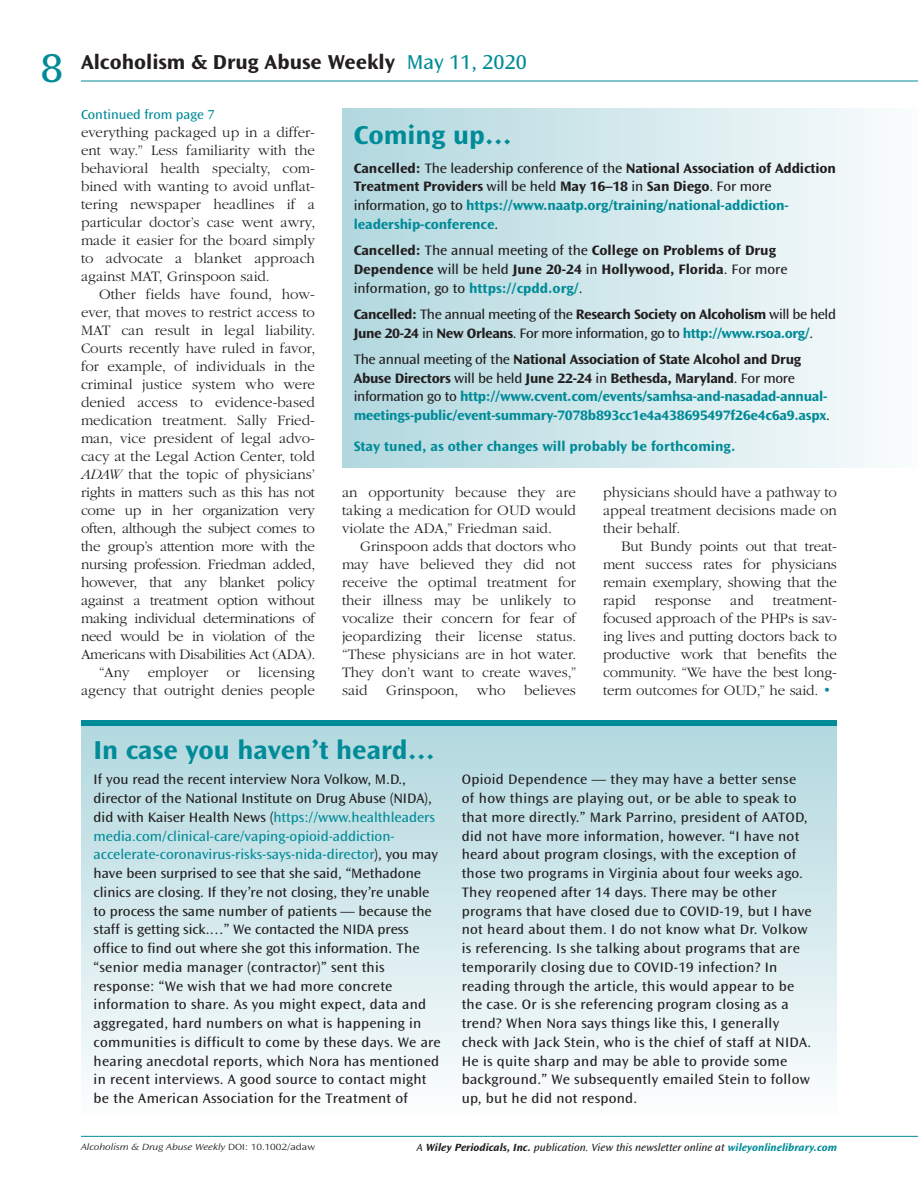
<style>
.page{position:relative;width:918px;height:1188px;background:#fff}
.page>*{position:absolute;margin:0;border:0;box-sizing:border-box;transform-origin:0 0}
.t1{font:semi-expanded 42px "Ocean Sans Std";color:#008b98}
.t2{font:700 semi-expanded 27px "Ocean Sans Std";color:#008b98}
.t3{font:700 semi-expanded 21px "Ocean Sans Std";color:#231f20}
.t4{font:300 15px/18px "ITC Garamond Std";color:#231f20;text-align:justify}
.t5{font:semi-expanded 14.25px/18.8px "Ocean Sans Std";color:#231f20}
.t6{font:semi-expanded 14.25px/18.8px "Ocean Sans Std";letter-spacing:.02em;color:#231f20}
.t7{font:700 semi-expanded 14.25px/18.8px "Ocean Sans Std";letter-spacing:-.01em;color:#231f20}
.t8{font:700 semi-expanded 14.25px/18.8px "Ocean Sans Std";letter-spacing:-.02em;color:#008b98}
.t9{font:semi-expanded 14.25px/18.8px "Ocean Sans Std";letter-spacing:-.03em;color:#231f20}
.t10{font:700 semi-expanded 14.25px "Ocean Sans Std";color:#008b98}
.t11{font:semi-expanded 13.5px "Ocean Sans Std";color:#008b98}
.t12{font:italic semi-expanded 10.8px "Ocean Sans Std";color:#231f20}
.t13{font:italic 300 expanded 9.3px "Ocean Sans Std";color:#231f20}
.s1{font-weight:400;color:#008b98}
.s2{font-style:italic}
.s3{font-weight:400}
.s4{color:#008b98}
.s5{font-weight:700}
.s6{font-weight:700;color:#008b98}
.s7{font-weight:400;color:#231f20}
.s8{color:#231f20}
.s9{font-style:normal}
</style>
<div class="page">
<hr style="left:81px;top:81px;width:837px;height:1px;background:#008b98">
<hr style="left:81px;top:1136px;width:837px;height:1px;background:#008b98">
<div style="left:342px;top:108px;width:576px;height:360px;background:linear-gradient(to right,#b0d7de,#f9fcfc)"></div>
<div style="left:81px;top:720px;width:756px;height:396px;background:linear-gradient(to bottom,#b0d7de,#fbfdfd)"></div>
<div style="left:81px;top:720px;width:756px;height:6px;background:#008b98"></div>
<h1 class="t1" style="left:41px;top:45px;width:24px">8</h1>
<h3 class="t3" style="left:81px;top:50px;width:447px">Alcoholism &amp; Drug Abuse Weekly <span class="s1">May 11, 2020</span></h3>
<p class="t11" style="left:81px;top:107px;width:135px">Continued from page 7</p>
<p class="t4" style="left:81px;top:123px;width:236px">everything packaged up in a differ&shy;ent way.” Less familiarity with the behavioral health specialty, com&shy;bined with wanting to avoid unflat&shy;tering newspaper headlines if a particular doctor’s case went awry, made it easier for the board simply to advocate a blanket approach against MAT, Grinspoon said.</p>
<p class="t4" style="left:81px;top:285px;width:236px;text-align:right">Other fields have found, how&shy;ever, that moves to restrict access to MAT can result in legal liability.<br>Courts recently have ruled in favor, for example, of individuals in the criminal justice system who were denied access to evidence-based medication treatment. Sally Fried&shy;man, vice president of legal advo&shy;cacy at the Legal Action Center, told <span class="s2">ADAW</span> that the topic of physicians’ rights in matters such as this has not come up in her organization very often, although the subject comes to the group’s attention more with the nursing profession. Friedman added, however, that any blanket policy against a treatment option without making individual determinations of need would be in violation of the Americans with Disabilities Act (ADA). “Any employer or licensing agency that outright denies people</p>
<h2 class="t2" style="left:354px;top:120px;width:160px">Coming up…</h2>
<p class="t7" style="left:354px;top:159px;width:484px">Cancelled: <span class="s3">The leadership conference of the</span> National Association of Addiction Treatment Providers <span class="s3">will be held</span> May 16–18 <span class="s3">in</span> San Diego<span class="s3">. For more information, go to</span> <span class="s4">https://www.naatp.org/training/national-addiction&shy;leadership-conference</span><span class="s3">.</span></p>
<p class="t7" style="left:354px;top:241px;width:435px">Cancelled: <span class="s3">The annual meeting of the</span> College on Problems of Drug<br>Dependence <span class="s3">will be held</span> June 20-24 <span class="s3">in</span> Hollywood, Florida<span class="s3">. For more information, go to</span> <span class="s4">https://cpdd.org/</span><span class="s3">.</span></p>
<p class="t9" style="left:354px;top:305px;width:484px"><span class="s5">Cancelled:</span> The annual meeting of the <span class="s5">Research Society on Alcoholism</span> will be held<br><span class="s5">June 20-24</span> in <span class="s5">New Orleans</span>. For more information, go to <span class="s6">http://www.rsoa.org/</span>.</p>
<p class="t8" style="left:354px;top:350px;width:478px"><span class="s7">The annual meeting of the</span> <span class="s8">National Association of State Alcohol and Drug Abuse Directors</span> <span class="s7">will be held</span> <span class="s8">June 22-24</span> <span class="s7">in</span> <span class="s8">Bethesda, Maryland</span><span class="s7">. For more information go to</span> http://www.cvent.com/events/samhsa-and-nasadad-annual&shy;meetings-public/event-summary-7078b893cc1e4a438695497f26e4c6a9.aspx<span class="s7">.</span></p>
<p class="t10" style="left:354px;top:438px;width:383px">Stay tuned, as other changes will probably be forthcoming.</p>
<p class="t4" style="left:342px;top:483px;width:235px">an opportunity because they are taking a medication for OUD would violate the ADA,” Friedman said.</p>
<p class="t4" style="left:342px;top:537px;width:236px;text-indent:18px">Grinspoon adds that doctors who may have believed they did not receive the optimal treatment for their illness may be unlikely to vocalize their concern for fear of jeopardizing their license status. “These physicians are in hot water.<br>They don’t want to create waves,” said Grinspoon, who believes</p>
<p class="t4" style="left:603px;top:483px;width:235px">physicians should have a pathway to appeal treatment decisions made on their behalf.</p>
<p class="t4" style="left:603px;top:537px;width:235px;text-indent:18px">But Bundy points out that treat&shy;ment success rates for physicians remain exemplary, showing that the rapid</p>
<p class="t4" style="left:655px;top:591px;width:58px">response</p>
<p class="t4" style="left:730px;top:591px;width:25px">and</p>
<p class="t4" style="left:603px;top:591px;width:236px;text-indent:170px">treatment&shy;focused approach of the PHPs is sav&shy;ing lives and putting doctors back to productive work that benefits the community. “We have the best long&shy;term outcomes for OUD,” he said. <span class="s4">•</span></p>
<h2 class="t2" style="left:93px;top:735px;width:343px">In case you haven’t heard…</h2>
<p class="t5" style="left:94px;top:770px;width:349px">If you read the recent interview Nora Volkow, M.D., director of the National Institute on Drug Abuse (NIDA), did with Kaiser Health News (<span class="s4">https://www.healthleaders media.com/clinical-care/vaping-opioid-addiction&shy;accelerate-coronavirus-risks-says-nida-director</span>), you may have been surprised to see that she said, “Methadone clinics are closing. If they’re not closing, they’re unable to process the same number of patients — because the staff is getting sick.…” We contacted the NIDA press office to find out where she got this information. The “senior media manager (contractor)” sent this response: “We wish that we had more concrete information to share. As you might expect, data and aggregated, hard numbers on what is happening in communities is difficult to come by these days. We are hearing anecdotal reports, which Nora has mentioned in recent interviews. A good source to contact might be the American Association for the Treatment of</p>
<p class="t6" style="left:462px;top:770px;width:352px">Opioid Dependence — they may have a better sense of how things are playing out, or be able to speak to that more directly.” Mark Parrino, president of AATOD, did not have more information, however. “I have not heard about program closings, with the exception of those two programs in Virginia about four weeks ago.<br>They reopened after 14 days. There may be other programs that have closed due to COVID-19, but I have not heard about them. I do not know what Dr. Volkow is referencing. Is she talking about programs that are temporarily closing due to COVID-19 infection? In reading through the article, this would appear to be the case. Or is she referencing program closing as a trend? When Nora says things like this, I generally check with Jack Stein, who is the chief of staff at NIDA.<br>He is quite sharp and may be able to provide some background.” We subsequently emailed Stein to follow up, but he did not respond.</p>
<p class="t13" style="left:81px;top:1142px;width:236px">Alcoholism &amp; Drug Abuse Weekly <span class="s9">DOI: 10.1002/adaw</span></p>
<p class="t12" style="left:417px;top:1141px;width:422px">A <span class="s5">Wiley Periodicals, Inc.</span> publication. View this newsletter online at <span class="s6">wileyonlinelibrary.com</span></p>
</div>
